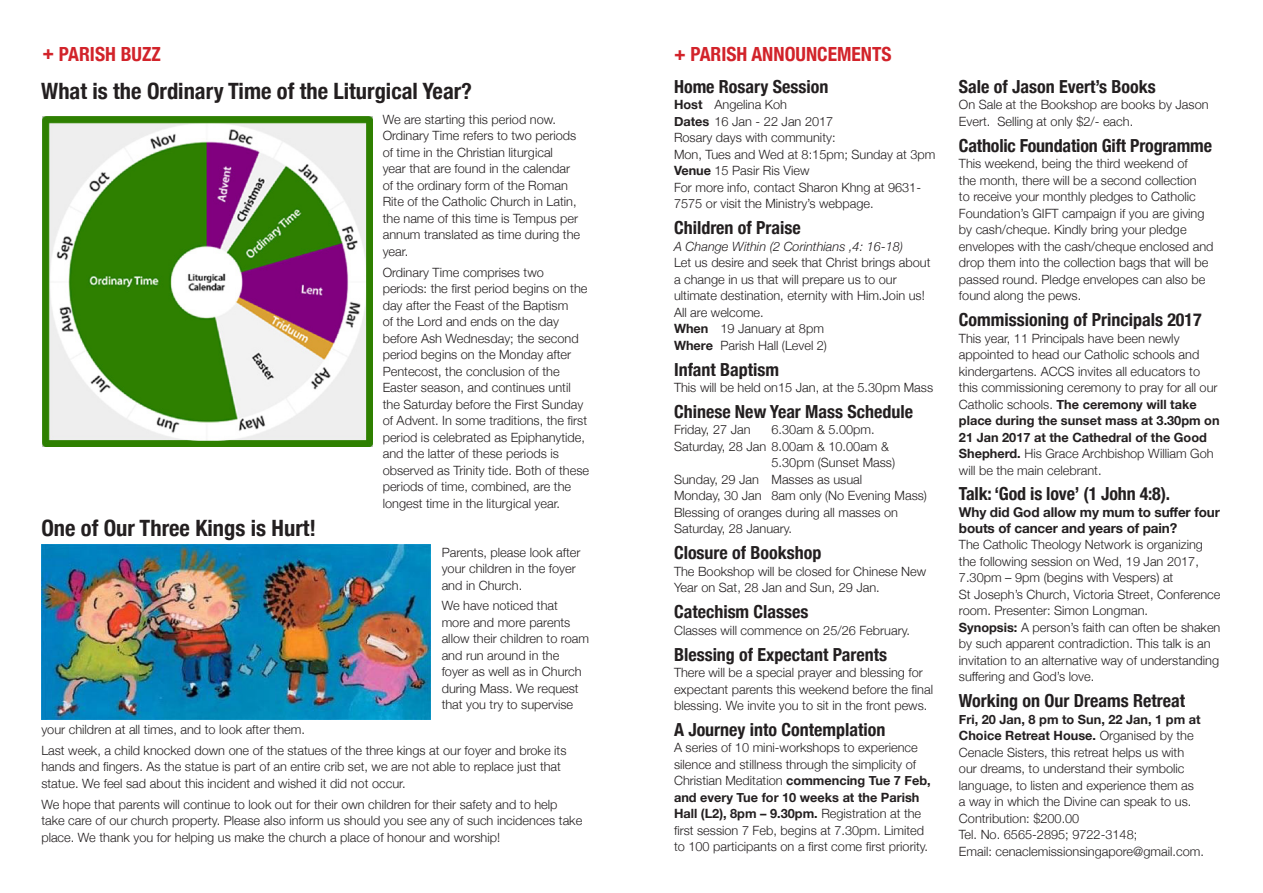
<style>
.page{position:relative;width:1263px;height:893px;background:#fff}
.page>*{position:absolute;margin:0;border:0;box-sizing:border-box;transform-origin:0 0}
.t1{font:700 condensed 22.5px "Helvetica Neue";color:#231f20}
.t2{font:700 condensed 19.5px "Helvetica Neue";color:#d2232a}
.t3{font:700 condensed 18px "Helvetica Neue";color:#231f20}
.t4{font:700 13.5px/16.2px "Helvetica Neue";letter-spacing:-.01em;color:#231f20}
.t5{font:300 12.75px/16.5px "Helvetica Neue";color:#231f20}
.t6{font:italic 300 12.75px "Helvetica Neue";color:#231f20}
.s1{font-weight:700}
</style>
<div class="page">
<img style="left:43px;top:116px;width:330px;height:330px">
<img style="left:41px;top:544px;width:390px;height:175px">
<p class="t2" style="left:43px;top:37px;width:120px">+ PARISH BUZZ</p>
<p class="t2" style="left:674px;top:38px;width:219px">+ PARISH ANNOUNCEMENTS</p>
<p class="t1" style="left:41px;top:72px;width:432px">What is the Ordinary Time of the Liturgical Year?</p>
<p class="t1" style="left:41px;top:509px;width:276px">One of Our Three Kings is Hurt!</p>
<p class="t5" style="left:383px;top:110px;width:199px">We are starting this period now.<br>Ordinary Time refers to two periods of time in the Christian liturgical<br>year that are found in the calendar of the ordinary form of the Roman<br>Rite of the Catholic Church in Latin, the name of this time is Tempus per annum translated as time during the year.</p>
<p class="t5" style="left:383px;top:263px;width:208px">Ordinary Time comprises two periods: the first period begins on the day after the Feast of the Baptism<br>of the Lord and ends on the day before Ash Wednesday; the second period begins on the Monday after Pentecost, the conclusion of the Easter season, and continues until the Saturday before the First Sunday of Advent. In some traditions, the first period is celebrated as Epiphanytide, and the latter of these periods is observed as Trinity tide. Both of these periods of time, combined, are the longest time in the liturgical year.</p>
<p class="t5" style="left:442px;top:543px;width:140px">Parents, please look after your children in the foyer and in Church.</p>
<p class="t5" style="left:442px;top:597px;width:149px">We have noticed that more and more parents allow their children to roam and run around in the foyer as well as in Church during Mass. We request that you try to supervise</p>
<p class="t5" style="left:41px;top:720px;width:265px">your children at all times, and to look after them.</p>
<p class="t5" style="left:41px;top:741px;width:527px">Last week, a child knocked down one of the statues of the three kings at our foyer and broke its hands and fingers. As the statue is part of an entire crib set, we are not able to replace just that statue. We feel sad about this incident and wished it did not occur.</p>
<p class="t5" style="left:41px;top:795px;width:542px">We hope that parents will continue to look out for their own children for their safety and to help take care of our church property. Please also inform us should you see any of such incidences take place. We thank you for helping us make the church a place of honour and worship!</p>
<p class="t3" style="left:674px;top:72px;width:156px">Home Rosary Session</p>
<p class="t5" style="left:674px;top:96px;width:115px"><span class="s1">Host</span> Angelina Koh</p>
<p class="t5" style="left:674px;top:112px;width:161px"><span class="s1">Dates</span> 16 Jan - 22 Jan 2017</p>
<p class="t5" style="left:674px;top:129px;width:163px">Rosary days with community:</p>
<p class="t5" style="left:674px;top:145px;width:263px">Mon, Tues and Wed at 8:15pm; Sunday at 3pm</p>
<p class="t5" style="left:674px;top:162px;width:137px"><span class="s1">Venue</span> 15 Pasir Ris View</p>
<p class="t5" style="left:674px;top:178px;width:249px">For more info, contact Sharon Khng at 9631-<br>7575 or visit the Ministry’s webpage.</p>
<p class="t3" style="left:674px;top:213px;width:128px">Children of Praise</p>
<p class="t6" style="left:674px;top:236px;width:231px">A Change Within (2 Corinthians ,4: 16-18)</p>
<p class="t5" style="left:674px;top:253px;width:258px">Let us desire and seek that Christ brings about a change in us that will prepare us to our ultimate destination, eternity with Him.Join us!<br>All are welcome.</p>
<p class="t5" style="left:674px;top:319px;width:151px"><span class="s1">When</span> 19 January at 8pm</p>
<p class="t5" style="left:674px;top:336px;width:155px"><span class="s1">Where</span> Parish Hall (Level 2)</p>
<p class="t3" style="left:674px;top:354px;width:107px">Infant Baptism</p>
<p class="t5" style="left:674px;top:378px;width:261px">This will be held on15 Jan, at the 5.30pm Mass</p>
<p class="t3" style="left:674px;top:397px;width:241px">Chinese New Year Mass Schedule</p>
<p class="t5" style="left:674px;top:421px;width:78px">Friday, 27 Jan</p>
<p class="t5" style="left:771px;top:421px;width:105px">6.30am &amp; 5.00pm.</p>
<p class="t5" style="left:674px;top:437px;width:216px">Saturday, 28 Jan 8.00am &amp; 10.00am &amp;</p>
<p class="t5" style="left:771px;top:454px;width:125px">5.30pm (Sunset Mass)</p>
<p class="t5" style="left:674px;top:470px;width:190px">Sunday, 29 Jan Masses as usual</p>
<p class="t5" style="left:674px;top:487px;width:254px">Monday, 30 Jan 8am only (No Evening Mass)</p>
<p class="t5" style="left:674px;top:503px;width:226px">Blessing of oranges during all masses on<br>Saturday, 28 January.</p>
<p class="t3" style="left:674px;top:538px;width:149px">Closure of Bookshop</p>
<p class="t5" style="left:674px;top:562px;width:254px">The Bookshop will be closed for Chinese New<br>Year on Sat, 28 Jan and Sun, 29 Jan.</p>
<p class="t3" style="left:674px;top:597px;width:136px">Catechism Classes</p>
<p class="t5" style="left:674px;top:621px;width:237px">Classes will commence on 25/26 February.</p>
<p class="t3" style="left:674px;top:639px;width:215px">Blessing of Expectant Parents</p>
<p class="t5" style="left:674px;top:663px;width:261px">There will be a special prayer and blessing for expectant parents this weekend before the final blessing. We invite you to sit in the front pews.</p>
<p class="t3" style="left:674px;top:714px;width:213px">A Journey into Contemplation</p>
<p class="t5" style="left:674px;top:739px;width:258px">A series of 10 mini-workshops to experience silence and stillness through the simplicity of Christian Meditation <span class="s1">commencing Tue 7 Feb, and every Tue for 10 weeks at the Parish Hall (L2), 8pm – 9.30pm.</span> Registration at the first session 7 Feb, begins at 7.30pm. Limited to 100 participants on a first come first priority.</p>
<p class="t3" style="left:959px;top:72px;width:198px">Sale of Jason Evert’s Books</p>
<p class="t5" style="left:959px;top:96px;width:251px">On Sale at the Bookshop are books by Jason<br>Evert. Selling at only $2/- each.</p>
<p class="t3" style="left:959px;top:130px;width:255px">Catholic Foundation Gift Programme</p>
<p class="t5" style="left:959px;top:154px;width:256px">This weekend, being the third weekend of<br>the month, there will be a second collection<br>to receive your monthly pledges to Catholic Foundation’s GIFT campaign if you are giving by cash/cheque. Kindly bring your pledge envelopes with the cash/cheque enclosed and drop them into the collection bags that will be passed round. Pledge envelopes can also be found along the pews.</p>
<p class="t3" style="left:959px;top:305px;width:244px">Commissioning of Principals 2017</p>
<p class="t5" style="left:959px;top:329px;width:262px">This year, 11 Principals have been newly appointed to head our Catholic schools and kindergartens. ACCS invites all educators to this commissioning ceremony to pray for all our Catholic schools. <span class="s1">The ceremony will take place during the sunset mass at 3.30pm on 21 Jan 2017 at the Cathedral of the Good Shepherd.</span> His Grace Archbishop William Goh will be the main celebrant.</p>
<p class="t3" style="left:959px;top:479px;width:213px">Talk: ‘God is love’ (1 John 4:8).</p>
<p class="t4" style="left:959px;top:504px;width:263px">Why did God allow my mum to suffer four bouts of cancer and years of pain?</p>
<p class="t5" style="left:959px;top:536px;width:245px">The Catholic Theology Network is organizing the following session on Wed, 19 Jan 2017,<br>7.30pm – 9pm (begins with Vespers) at</p>
<p class="t5" style="left:959px;top:585px;width:263px">St Joseph’s Church, Victoria Street, Conference room. Presenter: Simon Longman.</p>
<p class="t5" style="left:959px;top:618px;width:263px"><span class="s1">Synopsis:</span> A person’s faith can often be shaken by such apparent contradiction. This talk is an invitation to an alternative way of understanding suffering and God’s love.</p>
<p class="t3" style="left:959px;top:686px;width:228px">Working on Our Dreams Retreat</p>
<p class="t5" style="left:959px;top:710px;width:243px"><span class="s1">Fri, 20 Jan, 8 pm to Sun, 22 Jan, 1 pm at<br>Choice Retreat House.</span> Organised by the<br>Cenacle Sisters, this retreat helps us with</p>
<p class="t5" style="left:959px;top:759px;width:236px">our dreams, to understand their symbolic language, to listen and experience them as a way in which the Divine can speak to us.<br>Contribution: $200.00</p>
<p class="t5" style="left:959px;top:825px;width:180px">Tel. No. 6565-2895; 9722-3148;</p>
<p class="t5" style="left:959px;top:842px;width:246px">Email: cenaclemissionsingapore@gmail.com.</p>
</div>
